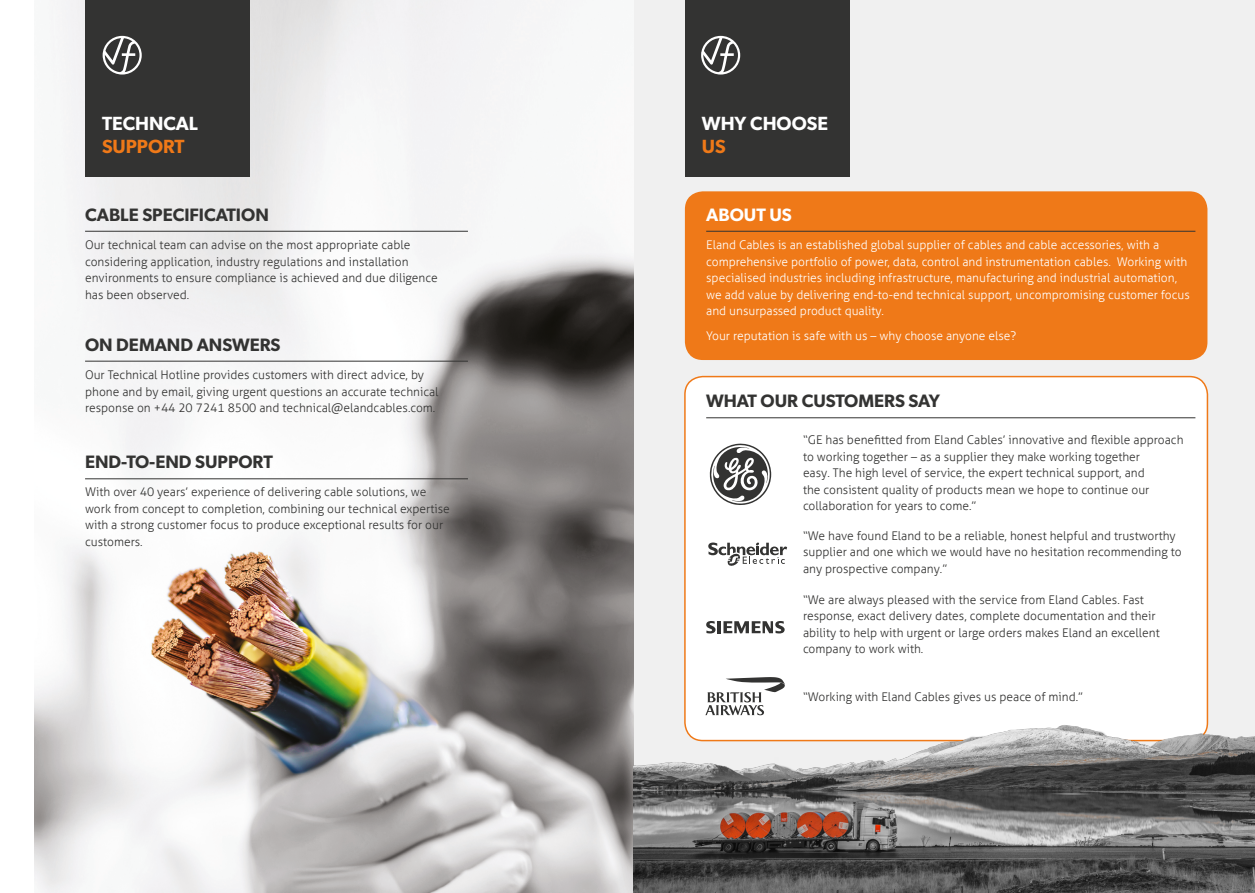
<style>
.page{position:relative;width:1255px;height:893px;background:#fff}
.page>*{position:absolute;margin:0;border:0;box-sizing:border-box;transform-origin:0 0}
.t1{font:600 19.2px "Gibson";color:#fff}
.t2{font:600 19.2px "Gibson";color:#ef7918}
.t3{font:600 18px "Gibson";color:#333332}
.t4{font:600 18px "Gibson";color:#fff}
.t5{font:300 12px/16.5px "Aller";color:#333332}
.t6{font:300 12px/16.5px "Aller";color:#fff}
</style>
<div class="page">
<div style="left:634px;top:0;width:620px;height:893px;background:#f0f0f0"></div>
<img style="left:34px;top:0;width:600px;height:893px">
<div style="left:685px;top:191px;width:522px;height:169px;background:#ef7918;border-radius:18px"></div>
<hr style="left:85px;top:361px;width:383px;height:1px;background:#333332">
<hr style="left:85px;top:478px;width:383px;height:1px;background:#333332">
<hr style="left:85px;top:231px;width:383px;height:1px;background:#333332">
<div style="left:85px;top:0;width:164px;height:176px;background:#333332"></div>
<div style="left:685px;top:0;width:164px;height:176px;background:#333332"></div>
<hr style="left:706px;top:231px;width:489px;height:1px;background:#333332">
<div style="left:685px;top:377px;width:522px;height:364px;background:#fff;border-radius:18px"></div>
<hr style="left:706px;top:417px;width:489px;height:1px;background:#333332">
<svg style="left:709px;top:443px;width:62px;height:62px"></svg>
<svg style="left:103px;top:36px;width:39px;height:39px"></svg>
<svg style="left:701px;top:36px;width:39px;height:39px"></svg>
<img style="left:634px;top:516px;width:620px;height:377px">
<h1 class="t1" style="left:102px;top:112px;width:97px">TECHNCAL</h1>
<h1 class="t2" style="left:102px;top:135px;width:84px">SUPPORT</h1>
<h2 class="t3" style="left:85px;top:204px;width:185px">CABLE SPECIFICATION</h2>
<p class="t5" style="left:85px;top:237px;width:354px">Our technical team can advise on the most appropriate cable considering application, industry regulations and installation environments to ensure compliance is achieved and due diligence has been observed.</p>
<h2 class="t3" style="left:85px;top:334px;width:197px">ON DEMAND ANSWERS</h2>
<p class="t5" style="left:85px;top:367px;width:355px">Our Technical Hotline provides customers with direct advice, by phone and by email, giving urgent questions an accurate technical response on +44 20 7241 8500 and technical@elandcables.com.</p>
<h2 class="t3" style="left:85px;top:451px;width:189px">END-TO-END SUPPORT</h2>
<p class="t5" style="left:85px;top:483px;width:366px">With over 40 years’ experience of delivering cable solutions, we work from concept to completion, combining our technical expertise with a strong customer focus to produce exceptional results for our customers.</p>
<h1 class="t1" style="left:702px;top:112px;width:128px">WHY CHOOSE</h1>
<h1 class="t2" style="left:702px;top:135px;width:25px">US</h1>
<h2 class="t4" style="left:706px;top:204px;width:87px">ABOUT US</h2>
<p class="t6" style="left:706px;top:237px;width:485px">Eland Cables is an established global supplier of cables and cable accessories, with a comprehensive portfolio of power, data, control and instrumentation cables. Working with specialised industries including infrastructure, manufacturing and industrial automation, we add value by delivering end-to-end technical support, uncompromising customer focus and unsurpassed product quality.</p>
<p class="t6" style="left:706px;top:328px;width:311px">Your reputation is safe with us – why choose anyone else?</p>
<h2 class="t3" style="left:706px;top:390px;width:235px">WHAT OUR CUSTOMERS SAY</h2>
<p class="t5" style="left:803px;top:432px;width:382px">“GE has benefitted from Eland Cables’ innovative and flexible approach to working together – as a supplier they make working together<br>easy. The high level of service, the expert technical support, and<br>the consistent quality of products mean we hope to continue our collaboration for years to come.”</p>
<p class="t5" style="left:803px;top:527px;width:380px">“We have found Eland to be a reliable, honest helpful and trustworthy supplier and one which we would have no hesitation recommending to any prospective company.”</p>
<p class="t5" style="left:803px;top:591px;width:358px">“We are always pleased with the service from Eland Cables. Fast response, exact delivery dates, complete documentation and their ability to help with urgent or large orders makes Eland an excellent company to work with.</p>
<p class="t5" style="left:803px;top:688px;width:281px">“Working with Eland Cables gives us peace of mind.”</p>
</div>
